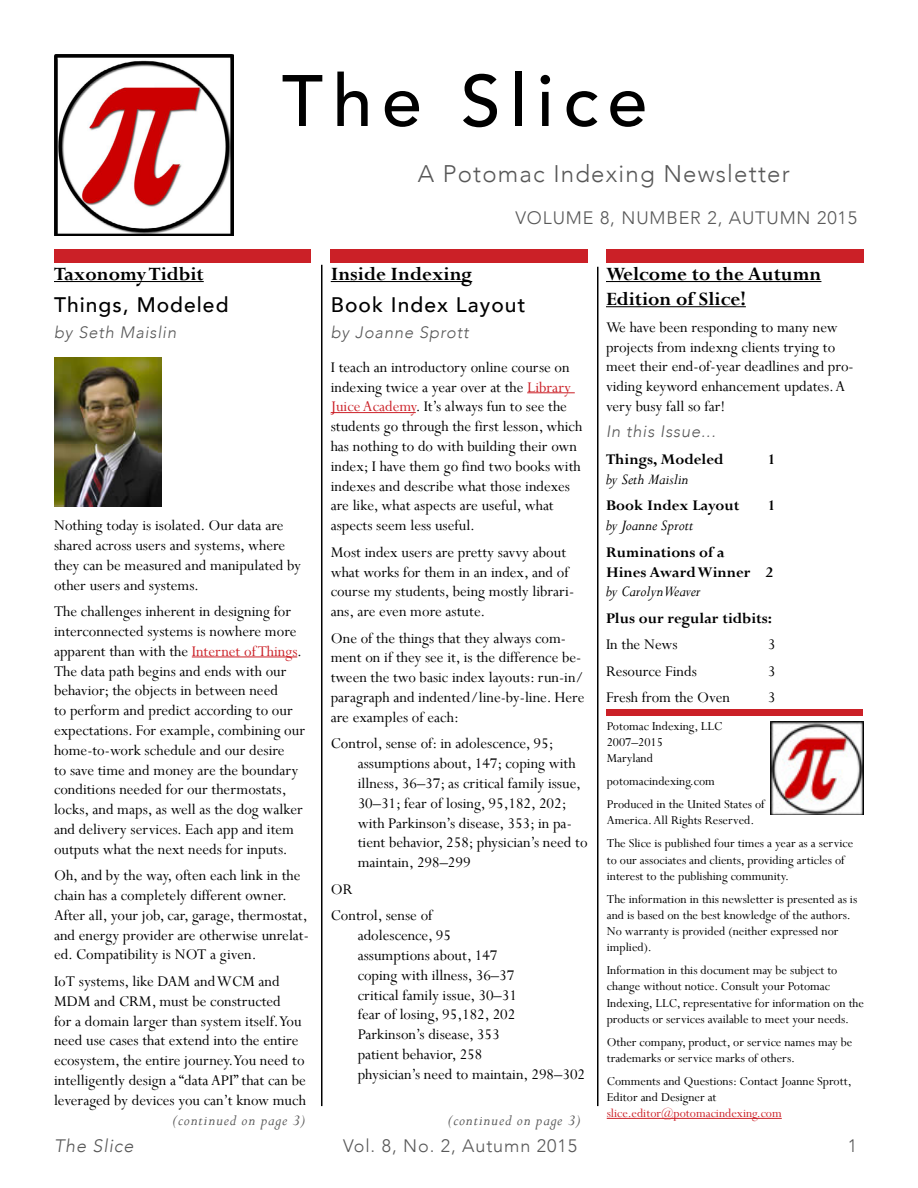
<style>
.page{position:relative;width:918px;height:1188px;background:#fff}
.page>*{position:absolute;margin:0;border:0;box-sizing:border-box;transform-origin:0 0}
.t1{font:500 72px "Avenir";letter-spacing:.13em;color:#000}
.t2{font:300 24px "Avenir";letter-spacing:.05em;color:#585858}
.t3{font:700 21px/25.2px "Perpetua";color:#000}
.t4{font:500 21px "Avenir";letter-spacing:.05em;color:#000}
.t5{font:300 18px "Avenir";letter-spacing:.05em;color:#585858}
.t6{font:italic 300 18px "Avenir";letter-spacing:.05em;color:#585858}
.t7{font:16.5px/19.8px "Perpetua";color:#000}
.t8{font:700 16.5px/19.8px "Perpetua";color:#000}
.t9{font:italic 16.5px "Perpetua";color:#000}
.t10{font:italic 300 16.5px "Avenir";letter-spacing:.05em;color:#585858}
.t11{font:italic 16.5px "Perpetua";letter-spacing:.05em;color:#585858}
.t12{font:13.5px/16.2px "Perpetua";color:#000}
.t13{font:13.5px "Perpetua";color:#cb2027}
.s1{color:#cb2027}
</style>
<div class="page">
<hr style="left:607px;top:1118px;width:175px;height:1px;background:#cb2027">
<hr style="left:331px;top:281px;width:141px;height:1px;background:#000">
<hr style="left:527px;top:392px;width:48px;height:1px;background:#cb2027">
<hr style="left:331px;top:412px;width:85px;height:1px;background:#cb2027">
<hr style="left:606px;top:281px;width:215px;height:1px;background:#000">
<hr style="left:606px;top:306px;width:140px;height:1px;background:#000">
<hr style="left:54px;top:281px;width:150px;height:1px;background:#000">
<hr style="left:192px;top:657px;width:105px;height:1px;background:#cb2027">
<img style="left:54px;top:54px;width:180px;height:181px">
<div style="left:55px;top:249px;width:256px;height:14px;background:#cb2027"></div>
<div style="left:330px;top:249px;width:258px;height:14px;background:#cb2027"></div>
<div style="left:606px;top:249px;width:258px;height:14px;background:#cb2027"></div>
<hr style="left:321px;top:265px;width:1px;height:841px;background:#000">
<hr style="left:597px;top:267px;width:1px;height:839px;background:#000">
<img style="left:54px;top:357px;width:108px;height:150px">
<div style="left:606px;top:710px;width:256px;height:6px;background:#cb2027"></div>
<img style="left:771px;top:721px;width:93px;height:93px">
<h1 class="t1" style="left:282px;top:39px;width:367px">The Slice</h1>
<h2 class="t2" style="left:418px;top:159px;width:373px">A Potomac Indexing Newsletter</h2>
<p class="t5" style="left:515px;top:207px;width:343px">VOLUME 8, NUMBER 2, AUTUMN 2015</p>
<p class="t3" style="left:54px;top:261px;width:151px">Taxonomy Tidbit</p>
<p class="t4" style="left:54px;top:286px;width:176px">Things, Modeled</p>
<p class="t10" style="left:54px;top:323px;width:124px">by Seth Maislin</p>
<p class="t3" style="left:331px;top:261px;width:143px">Inside Indexing</p>
<p class="t4" style="left:331px;top:286px;width:196px">Book Index Layout</p>
<p class="t10" style="left:331px;top:323px;width:139px">by Joanne Sprott</p>
<p class="t7" style="left:331px;top:357px;width:253px">I teach an introductory online course on indexing twice a year over at the <span class="s1">Library Juice Academy</span>. It’s always fun to see the students go through the first lesson, which has nothing to do with building their own index; I have them go find two books with indexes and describe what those indexes are like, what aspects are useful, what aspects seem less useful.</p>
<p class="t7" style="left:331px;top:542px;width:245px">Most index users are pretty savvy about what works for them in an index, and of course my students, being mostly librari&shy;ans, are even more astute.</p>
<p class="t7" style="left:331px;top:628px;width:255px">One of the things that they always com&shy;ment on if they see it, is the difference be&shy;tween the two basic index layouts: run-in/ paragraph and indented/line-by-line. Here are examples of each:</p>
<p class="t7" style="left:358px;top:733px;width:231px;text-indent:-27px">Control, sense of: in adolescence, 95; assumptions about, 147; coping with illness, 36–37; as critical family issue, 30–31; fear of losing, 95,182, 202; with Parkinson’s disease, 353; in pa&shy;tient behavior, 258; physician’s need to maintain, 298–299</p>
<p class="t7" style="left:331px;top:875px;width:103px;line-height:26.5px">OR<br>Control, sense of</p>
<p class="t7" style="left:358px;top:925px;width:229px">adolescence, 95<br>assumptions about, 147<br>coping with illness, 36–37<br>critical family issue, 30–31<br>fear of losing, 95,182, 202<br>Parkinson’s disease, 353<br>patient behavior, 258<br>physician’s need to maintain, 298–302</p>
<p class="t7" style="left:54px;top:515px;width:249px">Nothing today is isolated. Our data are shared across users and systems, where they can be measured and manipulated by other users and systems.</p>
<p class="t7" style="left:54px;top:601px;width:253px">The challenges inherent in designing for interconnected systems is nowhere more apparent than with the <span class="s1">Internet of Things</span>.<br>The data path begins and ends with our behavior; the objects in between need<br>to perform and predict according to our expectations. For example, combining our home-to-work schedule and our desire<br>to save time and money are the boundary conditions needed for our thermostats, locks, and maps, as well as the dog walker and delivery services. Each app and item outputs what the next needs for inputs.</p>
<p class="t7" style="left:54px;top:865px;width:256px">Oh, and by the way, often each link in the chain has a completely different owner.<br>After all, your job, car, garage, thermostat, and energy provider are otherwise unrelat&shy;ed. Compatibility is NOT a given.</p>
<p class="t7" style="left:54px;top:971px;width:254px">IoT systems, like DAM and WCM and MDM and CRM, must be constructed<br>for a domain larger than system itself. You need use cases that extend into the entire ecosystem, the entire journey. You need to intelligently design a “data API” that can be leveraged by devices you can’t know much</p>
<p class="t11" style="left:173px;top:1110px;width:134px">(continued on page 3)</p>
<p class="t11" style="left:448px;top:1110px;width:134px">(continued on page 3)</p>
<p class="t3" style="left:606px;top:261px;width:217px">Welcome to the Autumn<br>Edition of Slice!</p>
<p class="t7" style="left:606px;top:317px;width:249px">We have been responding to many new projects from indexng clients trying to meet their end-of-year deadlines and pro&shy;viding keyword enhancement updates. A very busy fall so far!</p>
<p class="t10" style="left:606px;top:422px;width:111px">In this Issue...</p>
<p class="t8" style="left:606px;top:449px;width:119px">Things, Modeled</p>
<p class="t8" style="left:768px;top:449px;width:9px">1</p>
<p class="t9" style="left:606px;top:469px;width:84px">by Seth Maislin</p>
<p class="t8" style="left:606px;top:495px;width:135px">Book Index Layout</p>
<p class="t8" style="left:768px;top:495px;width:9px">1</p>
<p class="t9" style="left:606px;top:515px;width:89px">by Joanne Sprott</p>
<p class="t8" style="left:606px;top:542px;width:168px">Ruminations of a<br>Hines Award Winner 2</p>
<p class="t9" style="left:606px;top:581px;width:96px">by Carolyn Weaver</p>
<p class="t8" style="left:606px;top:608px;width:168px">Plus our regular tidbits:</p>
<p class="t7" style="left:606px;top:634px;width:73px">In the News</p>
<p class="t7" style="left:768px;top:634px;width:9px">3</p>
<p class="t7" style="left:606px;top:661px;width:92px">Resource Finds</p>
<p class="t7" style="left:768px;top:661px;width:9px">3</p>
<p class="t7" style="left:606px;top:688px;width:126px">Fresh from the Oven</p>
<p class="t7" style="left:768px;top:688px;width:9px">3</p>
<p class="t12" style="left:607px;top:718px;width:117px">Potomac Indexing, LLC<br>2007–2015<br>Maryland</p>
<p class="t12" style="left:607px;top:770px;width:160px;line-height:23px">potomacindexing.com<br>Produced in the United States of</p>
<p class="t12" style="left:607px;top:809px;width:248px;line-height:23px">America. All Rights Reserved.<br>The Slice is published four times a year as a service</p>
<p class="t12" style="left:607px;top:851px;width:239px">to our associates and clients, providing articles of interest to the publishing community.</p>
<p class="t12" style="left:607px;top:890px;width:252px">The information in this newsletter is presented as is and is based on the best knowledge of the authors.<br>No warranty is provided (neither expressed nor implied).</p>
<p class="t12" style="left:607px;top:962px;width:259px">Information in this document may be subject to change without notice. Consult your Potomac Indexing, LLC, representative for information on the products or services available to meet your needs.</p>
<p class="t12" style="left:607px;top:1034px;width:247px">Other company, product, or service names may be trademarks or service marks of others.</p>
<p class="t12" style="left:607px;top:1073px;width:246px">Comments and Questions: Contact Joanne Sprott,<br>Editor and Designer at</p>
<p class="t13" style="left:607px;top:1105px;width:177px">slice.editor@potomacindexing.com</p>
<p class="t6" style="left:54px;top:1135px;width:81px">The Slice</p>
<p class="t5" style="left:343px;top:1135px;width:235px">Vol. 8, No. 2, Autumn 2015</p>
<p class="t5" style="left:848px;top:1135px;width:11px">1</p>
</div>
